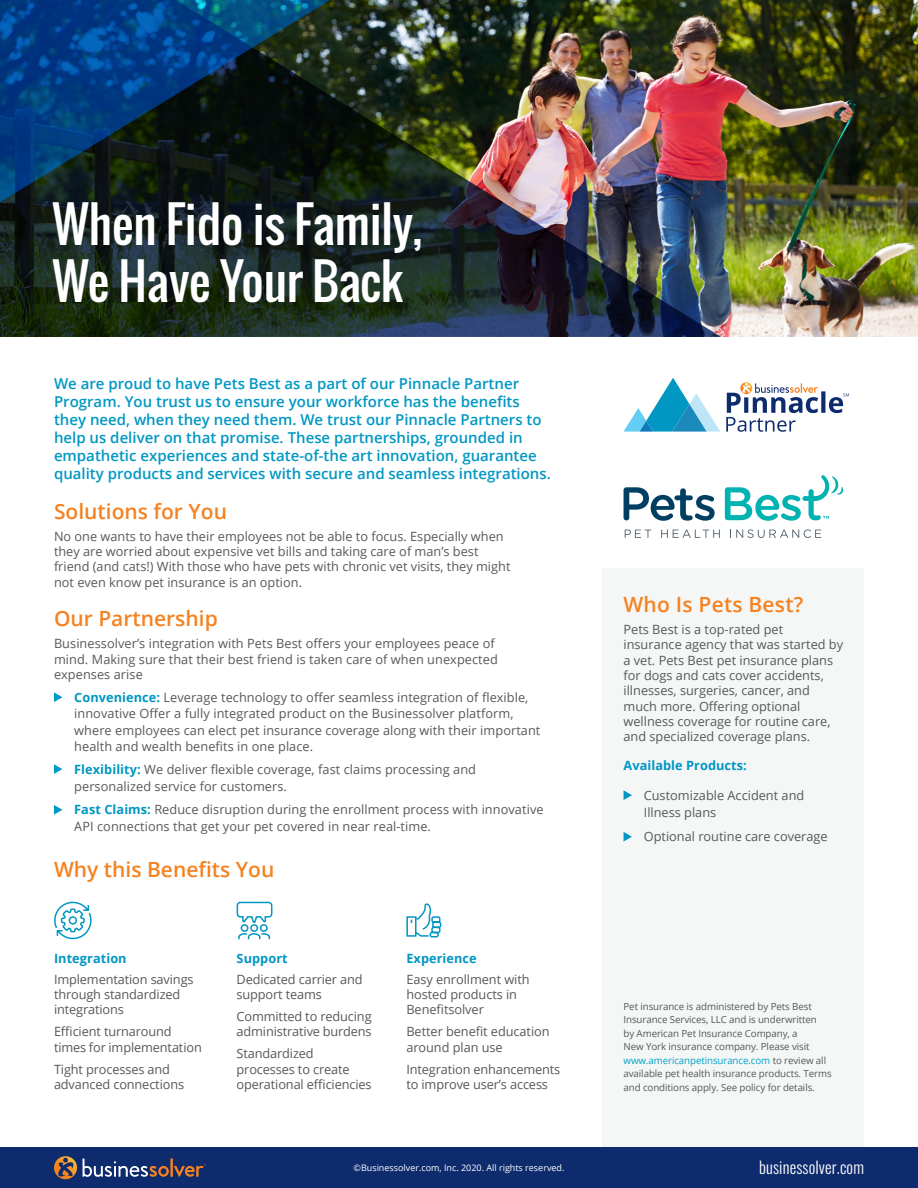
<style>
.page{position:relative;width:918px;height:1188px;background:#fff}
.page>*{position:absolute;margin:0;border:0;box-sizing:border-box;transform-origin:0 0}
.Intro{font:48px "Oswald";letter-spacing:-.005em;color:#fff}
.t1{font:600 21px "Open Sans";color:#f58220}
.t2{font:300 16.5px "Oswald";letter-spacing:.01em;color:#fff}
.t3{font:600 15px "Open Sans";color:#0097c3}
.t4{font:12.75px/15.3px "Open Sans";color:#57585a}
.t5{font:700 12.75px "Open Sans";letter-spacing:.005em;color:#0097c3}
.t6{font:9.75px/13.5px "Open Sans";letter-spacing:-.01em;color:#57585a}
.t7{font:9px "Open Sans";color:#fff}
.s1{font-weight:700;color:#0097c3}
.s2{color:#00a5cc}
</style>
<div class="page">
<img style="left:721px;top:0;width:197px;height:337px">
<div style="left:603px;top:568px;width:261px;height:611px;background:#f5f6f6"></div>
<img style="left:0;top:0;width:721px;height:337px">
<svg style="left:54px;top:692px;width:8px;height:10px"></svg>
<svg style="left:624px;top:832px;width:8px;height:10px"></svg>
<svg style="left:624px;top:790px;width:8px;height:10px"></svg>
<svg style="left:54px;top:764px;width:8px;height:10px"></svg>
<svg style="left:54px;top:805px;width:8px;height:10px"></svg>
<svg style="left:0;top:0;width:388px;height:216px"></svg>
<svg style="left:406px;top:903px;width:36px;height:35px"></svg>
<svg style="left:54px;top:901px;width:38px;height:39px"></svg>
<svg style="left:236px;top:901px;width:37px;height:39px"></svg>
<svg style="left:624px;top:378px;width:96px;height:54px"></svg>
<svg style="left:726px;top:382px;width:123px;height:50px"></svg>
<svg style="left:624px;top:487px;width:91px;height:34px"></svg>
<svg style="left:725px;top:475px;width:118px;height:46px"></svg>
<svg style="left:625px;top:530px;width:26px;height:8px"></svg>
<svg style="left:661px;top:530px;width:59px;height:8px"></svg>
<svg style="left:730px;top:529px;width:91px;height:9px"></svg>
<div style="left:0;top:1148px;width:918px;height:40px;background:#0d2b6d"></div>
<svg style="left:54px;top:1156px;width:23px;height:23px"></svg>
<svg style="left:83px;top:1158px;width:123px;height:19px"></svg>
<p class="Intro" style="left:52px;top:188px;width:372px">When Fido is Family,</p>
<p class="Intro" style="left:52px;top:245px;width:352px">We Have Your Back</p>
<p class="t3" style="left:54px;top:373px;width:467px">We are proud to have Pets Best as a part of our Pinnacle Partner</p>
<p class="t3" style="left:54px;top:391px;width:467px">Program. You trust us to ensure your workforce has the benefits</p>
<p class="t3" style="left:54px;top:409px;width:489px">they need, when they need them. We trust our Pinnacle Partners to</p>
<p class="t3" style="left:54px;top:427px;width:470px">help us deliver on that promise. These partnerships, grounded in</p>
<p class="t3" style="left:54px;top:445px;width:484px">empathetic experiences and state-of-the art innovation, guarantee</p>
<p class="t3" style="left:54px;top:463px;width:498px">quality products and services with secure and seamless integrations.</p>
<p class="t1" style="left:54px;top:497px;width:175px">Solutions for You</p>
<p class="t4" style="left:54px;top:528px;width:451px">No one wants to have their employees not be able to focus. Especially when</p>
<p class="t4" style="left:54px;top:544px;width:426px">they are worried about expensive vet bills and taking care of man’s best</p>
<p class="t4" style="left:54px;top:559px;width:458px">friend (and cats!) With those who have pets with chronic vet visits, they might</p>
<p class="t4" style="left:54px;top:574px;width:250px">not even know pet insurance is an option.</p>
<p class="t1" style="left:54px;top:604px;width:165px">Our Partnership</p>
<p class="t4" style="left:54px;top:636px;width:442px">Businessolver’s integration with Pets Best offers your employees peace of</p>
<p class="t4" style="left:54px;top:651px;width:445px">mind. Making sure that their best friend is taken care of when unexpected</p>
<p class="t4" style="left:54px;top:666px;width:90px">expenses arise</p>
<p class="t4" style="left:74px;top:688px;width:468px;line-height:16.5px"><span class="s1">Convenience:</span> Leverage technology to offer seamless integration of flexible, innovative Offer a fully integrated product on the Businessolver platform, where employees can elect pet insurance coverage along with their important health and wealth benefits in one place.</p>
<p class="t4" style="left:74px;top:761px;width:403px;line-height:16.5px"><span class="s1">Flexibility:</span> We deliver flexible coverage, fast claims processing and personalized service for customers.</p>
<p class="t4" style="left:74px;top:801px;width:471px;line-height:16.5px"><span class="s1">Fast Claims:</span> Reduce disruption during the enrollment process with innovative<br>API connections that get your pet covered in near real-time.</p>
<p class="t1" style="left:54px;top:855px;width:222px">Why this Benefits You</p>
<p class="t5" style="left:54px;top:949px;width:74px">Integration</p>
<p class="t4" style="left:54px;top:971px;width:141px">Implementation savings through standardized integrations</p>
<p class="t4" style="left:54px;top:1024px;width:149px">Efficient turnaround times for implementation</p>
<p class="t4" style="left:54px;top:1061px;width:132px">Tight processes and advanced connections</p>
<p class="t5" style="left:237px;top:949px;width:53px">Support</p>
<p class="t4" style="left:237px;top:971px;width:128px">Dedicated carrier and support teams</p>
<p class="t4" style="left:237px;top:1008px;width:137px">Committed to reducing administrative burdens</p>
<p class="t4" style="left:237px;top:1046px;width:137px">Standardized processes to create operational efficiencies</p>
<p class="t5" style="left:406px;top:949px;width:72px">Experience</p>
<p class="t4" style="left:406px;top:971px;width:125px">Easy enrollment with hosted products in<br>Benefitsolver</p>
<p class="t4" style="left:406px;top:1024px;width:145px">Better benefit education around plan use</p>
<p class="t4" style="left:406px;top:1061px;width:155px">Integration enhancements to improve user’s access</p>
<p class="t1" style="left:624px;top:590px;width:181px">Who Is Pets Best?</p>
<p class="t4" style="left:624px;top:621px;width:221px">Pets Best is a top-rated pet insurance agency that was started by a vet. Pets Best pet insurance plans for dogs and cats cover accidents, illnesses, surgeries, cancer, and much more. Offering optional wellness coverage for routine care, and specialized coverage plans.</p>
<p class="t5" style="left:624px;top:756px;width:125px">Available Products:</p>
<p class="t4" style="left:644px;top:787px;width:162px">Customizable Accident and</p>
<p class="t4" style="left:644px;top:804px;width:74px">Illness plans</p>
<p class="t4" style="left:644px;top:828px;width:185px">Optional routine care coverage</p>
<p class="t6" style="left:624px;top:999px;width:210px">Pet insurance is administered by Pets Best Insurance Services, LLC and is underwritten<br>by American Pet Insurance Company, a<br>New York insurance company. Please visit <span class="s2">www.americanpetinsurance.com</span> to review all available pet health insurance products. Terms and conditions apply. See policy for details.</p>
<p class="t7" style="left:354px;top:1162px;width:212px">©Businessolver.com, Inc. 2020. All rights reserved.</p>
<p class="t2" style="left:759px;top:1157px;width:106px">businessolver.com</p>
</div>
